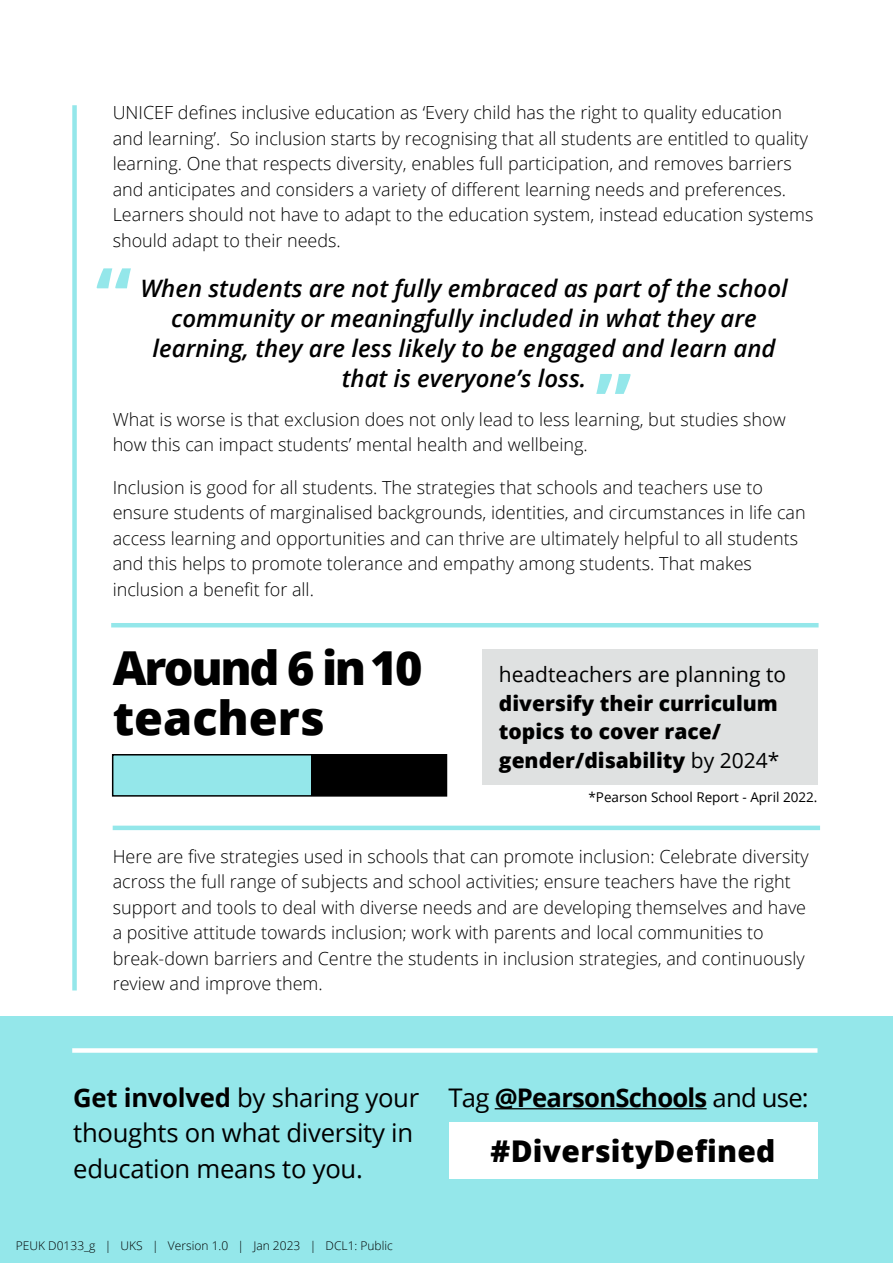
<style>
.page{position:relative;width:893px;height:1263px;background:#fff}
.page>*{position:absolute;margin:0;border:0;box-sizing:border-box;transform-origin:0 0}
.t1{font:700 81.6px "Open Sans";color:#94e7ea}
.t2{font:800 46.8px "Open Sans";letter-spacing:-.05em;color:#000}
.t3{font:800 46.8px "Open Sans";color:#000}
.t4{font:800 30px "Open Sans";letter-spacing:.01em;color:#000}
.t5{font:25.65px/35.7px "Open Sans";letter-spacing:-.01em;color:#000}
.t6{font:700 25.65px "Open Sans";letter-spacing:-.03em;color:#000}
.t7{font:italic 600 24px/30px "Open Sans";color:#000;text-align:center}
.Body_Text{font:800 21px/28.5px "Open Sans";color:#000}
.Body_Text-2{font:300 18px/25.5px "Open Sans";color:#000}
.t8{font:13.5px "Open Sans";color:#000}
.t9{font:300 12px "Open Sans";color:#000}
.s1{font-weight:400}
.s2{font-weight:700}
</style>
<div class="page">
<div style="left:482px;top:649px;width:335px;height:136px;background:#dfe1e1"></div>
<div style="left:113px;top:755px;width:333px;height:41px;background:#000"></div>
<div style="left:113px;top:755px;width:198px;height:41px;background:#94e7ea"></div>
<div style="left:112px;top:754px;width:335px;height:43px;border:2px solid #000"></div>
<hr style="left:111px;top:623px;width:708px;height:4px;background:#94e7ea">
<hr style="left:113px;top:826px;width:707px;height:4px;background:#94e7ea">
<div style="left:72px;top:105px;width:5px;height:885px;background:#94e7ea"></div>
<div style="left:0;top:1016px;width:893px;height:247px;background:#94e7ea"></div>
<div style="left:72px;top:1048px;width:745px;height:5px;background:#fff"></div>
<hr style="left:495px;top:1108px;width:212px;height:1px;background:#000">
<div style="left:449px;top:1122px;width:368px;height:57px;background:#fff"></div>
<p class="Body_Text-2" style="left:113px;top:99px;width:702px">UNICEF defines inclusive education as ‘Every child has the right to quality education and learning’. So inclusion starts by recognising that all students are entitled to quality learning. One that respects diversity, enables full participation, and removes barriers and anticipates and considers a variety of different learning needs and preferences.<br>Learners should not have to adapt to the education system, instead education systems should adapt to their needs.</p>
<p class="t1" style="left:96px;top:239px;width:38px">“</p>
<p class="t7" style="left:140px;top:273px;width:649px">When students are not fully embraced as part of the school community or meaningfully included in what they are learning, they are less likely to be engaged and learn and that is everyone’s loss.</p>
<p class="t1" style="left:595px;top:345px;width:38px">”</p>
<p class="Body_Text-2" style="left:113px;top:406px;width:674px">What is worse is that exclusion does not only lead to less learning, but studies show how this can impact students’ mental health and wellbeing.</p>
<p class="Body_Text-2" style="left:113px;top:474px;width:695px">Inclusion is good for all students. The strategies that schools and teachers use to ensure students of marginalised backgrounds, identities, and circumstances in life can access learning and opportunities and can thrive are ultimately helpful to all students and this helps to promote tolerance and empathy among students. That makes inclusion a benefit for all.</p>
<p class="t2" style="left:113px;top:632px;width:311px">Around 6 in 10</p>
<p class="t3" style="left:113px;top:683px;width:214px">teachers</p>
<p class="Body_Text" style="left:499px;top:659px;width:289px"><span class="s1">headteachers are planning to </span>diversify their curriculum topics to cover race/ gender/disability <span class="s1">by 2024*</span></p>
<p class="t8" style="left:588px;top:788px;width:231px">*Pearson School Report - April 2022.</p>
<p class="Body_Text-2" style="left:113px;top:843px;width:698px">Here are five strategies used in schools that can promote inclusion: Celebrate diversity across the full range of subjects and school activities; ensure teachers have the right support and tools to deal with diverse needs and are developing themselves and have a positive attitude towards inclusion; work with parents and local communities to break-down barriers and Centre the students in inclusion strategies, and continuously review and improve them.</p>
<p class="t5" style="left:73px;top:1079px;width:347px"><span class="s2">Get involved</span> by sharing your thoughts on what diversity in education means to you.</p>
<p class="t6" style="left:449px;top:1079px;width:362px"><span class="s1">Tag</span> @PearsonSchools <span class="s1">and use:</span></p>
<p class="t4" style="left:491px;top:1129px;width:286px">#DiversityDefined</p>
<p class="t9" style="left:16px;top:1237px;width:378px">PEUK D0133_g | UKS | Version 1.0 | Jan 2023 | DCL1: Public</p>
</div>
